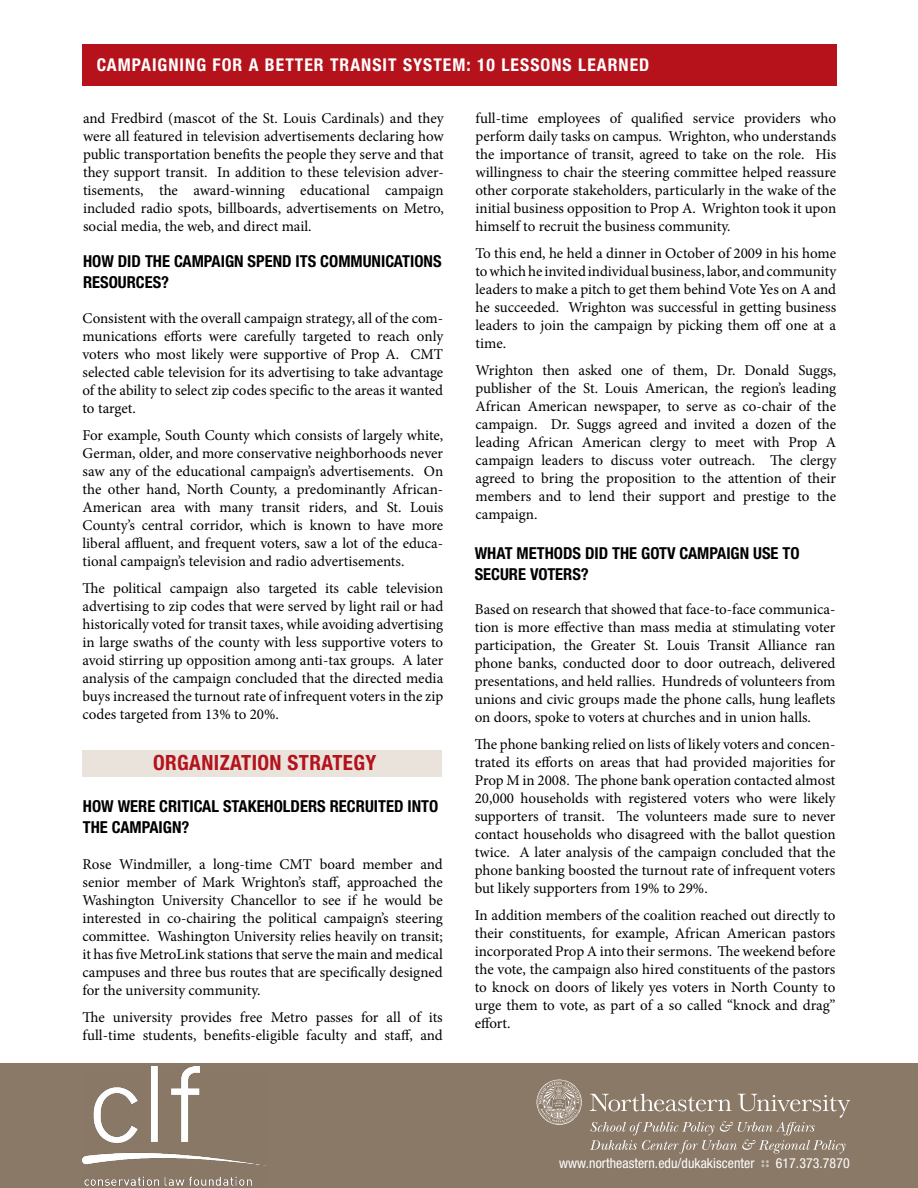
<style>
.page{position:relative;width:918px;height:1188px;background:#fff}
.page>*{position:absolute;margin:0;border:0;box-sizing:border-box;transform-origin:0 0}
.t1{font:700 condensed 21px "Helvetica Neue LT Std";letter-spacing:.02em;color:#b5121b}
.t2{font:700 condensed 17.7px "Helvetica Neue LT Std";letter-spacing:.06em;color:#fff}
.t3{font:700 condensed 16.5px "Helvetica Neue LT Std";color:#000}
.t4{font:15px/18px "Minion Pro";color:#000;text-align:justify}
.t5{font:condensed 13.8px "Helvetica Neue LT Std";letter-spacing:.005em;color:#fff}
</style>
<div class="page">
<div style="left:82px;top:45px;width:755px;height:41px;background:#b5121b"></div>
<div style="left:0;top:1063px;width:918px;height:125px;background:#8a7967"></div>
<div style="left:82px;top:750px;width:360px;height:26px;background:#e9e3dc"></div>
<img style="left:83px;top:1066px;width:184px;height:119px">
<svg style="left:537px;top:1080px;width:45px;height:45px"></svg>
<svg style="left:590px;top:1094px;width:260px;height:60px"></svg>
<svg style="left:761px;top:1160px;width:8px;height:7px"></svg>
<p class="t2" style="left:97px;top:54px;width:179px">CAMPAIGNING FOR A BETTER</p>
<p class="t2" style="left:330px;top:54px;width:20px">TRANSIT</p>
<p class="t2" style="left:403px;top:54px;width:11px">SYSTE</p>
<p class="t2" style="left:452px;top:54px;width:70px">M: 10 LESSONS</p>
<p class="t2" style="left:578px;top:54px;width:21px">LEARNE</p>
<p class="t2" style="left:639px;top:54px;width:12px">D</p>
<p class="t4" style="left:83px;top:109px;width:362px">and Fredbird (mascot of the St. Louis Cardinals) and they were all featured in television advertisements declaring how public transportation benefits the people they serve and that they support transit. In addition to these television adver&shy;tisements, the award-winning educational campaign included radio spots, billboards, advertisements on Metro, social media, the web, and direct mail.</p>
<p class="t3" style="left:83px;top:252px;width:11px">HOW</p>
<p class="t3" style="left:118px;top:252px;width:140px">DID THE CAMPAIGN SPEN</p>
<p class="t3" style="left:282px;top:252px;width:90px">D ITS COMMUNICATIONS</p>
<p class="t3" style="left:83px;top:273px;width:10px">RESOURCES</p>
<p class="t3" style="left:161px;top:273px;width:9px">?</p>
<p class="t4" style="left:82px;top:309px;width:362px">Consistent with the overall campaign strategy, all of the com&shy;munications efforts were carefully targeted to reach only voters who most likely were supportive of Prop A. CMT selected cable television for its advertising to take advantage of the ability to select zip codes specific to the areas it wanted to target.</p>
<p class="t4" style="left:82px;top:426px;width:362px">For example, South County which consists of largely white, German, older, and more conservative neighborhoods never saw any of the educational campaign’s advertisements. On the other hand, North County, a predominantly African-American area with many transit riders, and St. Louis County’s central corridor, which is known to have more liberal affluent, and frequent voters, saw a lot of the educa&shy;tional campaign’s television and radio advertisements.</p>
<p class="t4" style="left:82px;top:579px;width:362px">The political campaign also targeted its cable television advertising to zip codes that were served by light rail or had historically voted for transit taxes, while avoiding advertising in large swaths of the county with less supportive voters to avoid stirring up opposition among anti-tax groups. A later analysis of the campaign concluded that the directed media buys increased the turnout rate of infrequent voters in the zip codes targeted from 13% to 20%.</p>
<h1 class="t1" style="left:153px;top:750px;width:89px">ORGANIZATION</h1>
<h1 class="t1" style="left:288px;top:750px;width:24px">STRATE</h1>
<h1 class="t1" style="left:353px;top:750px;width:24px">GY</h1>
<p class="t3" style="left:83px;top:797px;width:11px">HOW</p>
<p class="t3" style="left:118px;top:797px;width:11px">WERE</p>
<p class="t3" style="left:159px;top:797px;width:9px">CRITICAL</p>
<p class="t3" style="left:223px;top:797px;width:87px">STAKEHOLDERS</p>
<p class="t3" style="left:330px;top:797px;width:9px">RECRUITE</p>
<p class="t3" style="left:394px;top:797px;width:22px">D INTO</p>
<p class="t3" style="left:83px;top:818px;width:108px">THE CAMPAIGN?</p>
<p class="t4" style="left:82px;top:856px;width:362px">Rose Windmiller, a long-time CMT board member and senior member of Mark Wrighton’s staff, approached the Washington University Chancellor to see if he would be interested in co-chairing the political campaign’s steering committee. Washington University relies heavily on transit; it has five MetroLink stations that serve the main and medical campuses and three bus routes that are specifically designed for the university community.</p>
<p class="t4" style="left:82px;top:1009px;width:362px">The university provides free Metro passes for all of its full-time students, benefits-eligible faculty and staff, and</p>
<p class="t4" style="left:476px;top:109px;width:362px">full-time employees of qualified service providers who perform daily tasks on campus. Wrighton, who understands the importance of transit, agreed to take on the role. His willingness to chair the steering committee helped reassure other corporate stakeholders, particularly in the wake of the initial business opposition to Prop A. Wrighton took it upon himself to recruit the business community.</p>
<p class="t4" style="left:476px;top:244px;width:362px">To this end, he held a dinner in October of 2009 in his home to which he invited individual business, labor, and community leaders to make a pitch to get them behind Vote Yes on A and he succeeded. Wrighton was successful in getting business leaders to join the campaign by picking them off one at a time.</p>
<p class="t4" style="left:476px;top:361px;width:362px">Wrighton then asked one of them, Dr. Donald Suggs, publisher of the St. Louis American, the region’s leading African American newspaper, to serve as co-chair of the campaign. Dr. Suggs agreed and invited a dozen of the leading African American clergy to meet with Prop A campaign leaders to discuss voter outreach. The clergy agreed to bring the proposition to the attention of their members and to lend their support and prestige to the campaign.</p>
<p class="t3" style="left:475px;top:543px;width:288px">WHAT METHODS DID THE GOTV CAMPAIGN USE</p>
<p class="t3" style="left:783px;top:543px;width:10px">TO</p>
<p class="t3" style="left:475px;top:564px;width:10px">SECURE</p>
<p class="t3" style="left:530px;top:564px;width:10px">VOTERS</p>
<p class="t3" style="left:581px;top:564px;width:9px">?</p>
<p class="t4" style="left:475px;top:600px;width:362px">Based on research that showed that face-to-face communica&shy;tion is more effective than mass media at stimulating voter participation, the Greater St. Louis Transit Alliance ran phone banks, conducted door to door outreach, delivered presentations, and held rallies. Hundreds of volunteers from unions and civic groups made the phone calls, hung leaflets on doors, spoke to voters at churches and in union halls.</p>
<p class="t4" style="left:475px;top:735px;width:362px">The phone banking relied on lists of likely voters and concen&shy;trated its efforts on areas that had provided majorities for Prop M in 2008. The phone bank operation contacted almost 20,000 households with registered voters who were likely supporters of transit. The volunteers made sure to never contact households who disagreed with the ballot question twice. A later analysis of the campaign concluded that the phone banking boosted the turnout rate of infrequent voters but likely supporters from 19% to 29%.</p>
<p class="t4" style="left:475px;top:906px;width:362px">In addition members of the coalition reached out directly to their constituents, for example, African American pastors incorporated Prop A into their sermons. The weekend before the vote, the campaign also hired constituents of the pastors to knock on doors of likely yes voters in North County to urge them to vote, as part of a so called “knock and drag” effort.</p>
<p class="t5" style="left:559px;top:1155px;width:197px">www.northeastern.edu/dukakiscenter</p>
<p class="t5" style="left:776px;top:1155px;width:76px">617.373.7870</p>
</div>
